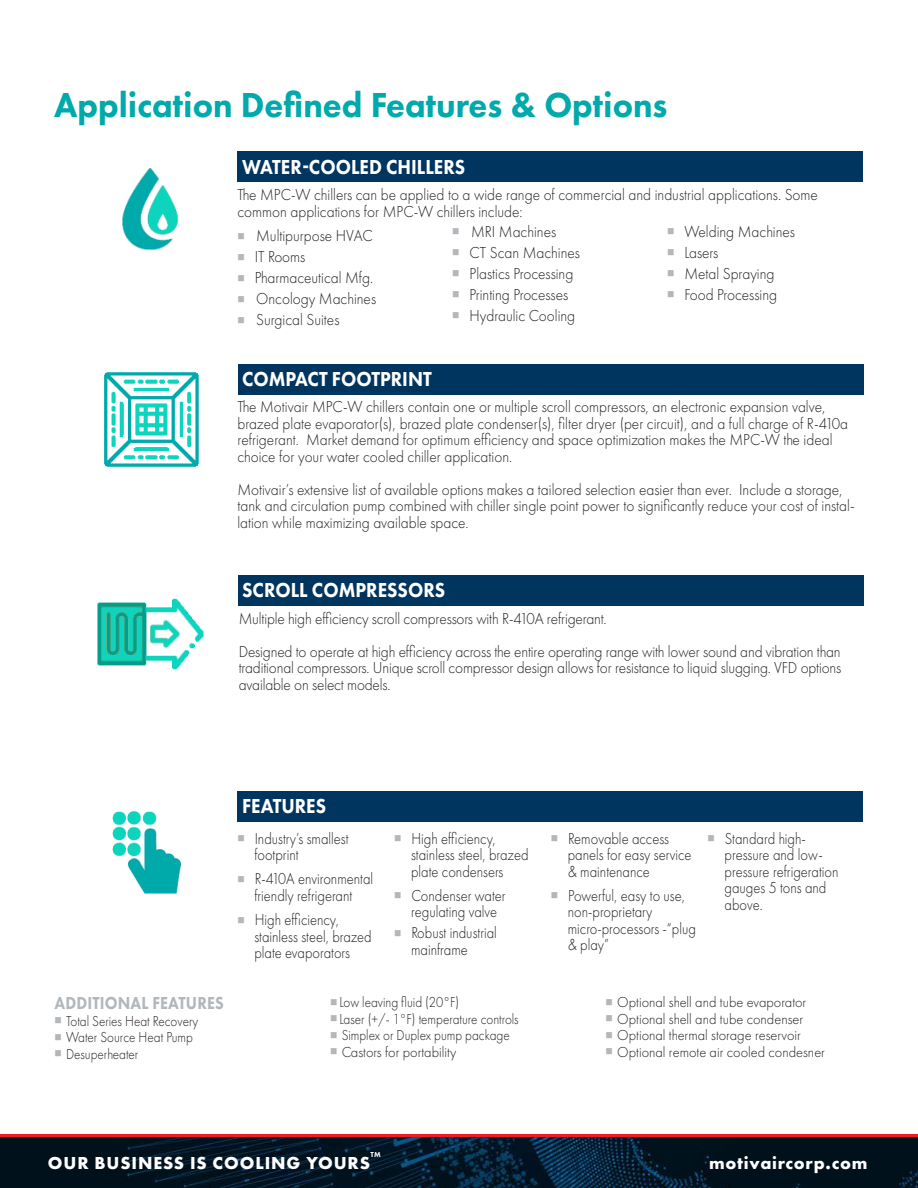
<style>
.page{position:relative;width:918px;height:1188px;background:#fff}
.page>*{position:absolute;margin:0;border:0;box-sizing:border-box;transform-origin:0 0}
.t1{font:800 36px "Futura PT";color:#00a9ab;scale:.96 1}
.t2{font:800 21px "Futura PT";color:#fff;scale:.9 1}
.t3{font:700 18px "Futura PT";letter-spacing:.05em;color:#fff}
.t4{font:800 18px "Futura PT";letter-spacing:.01em;color:#b2b7bb;scale:.88 1}
.t5{font:300 16.5px/16.5px "Futura PT";color:#231f20;scale:.93 1}
.t6{font:300 16.5px/16.5px "Futura PT";color:#231f20;scale:.88 1}
.t7{font:300 15px "Futura PT";color:#231f20;scale:.96 1}
.t8{font:300 15px "Futura PT";color:#231f20;scale:.88 1}
.t9{font:800 7.5px "Futura PT";color:#fff}
.s1{color:#b2b7bb}
</style>
<div class="page">
<div style="left:0;top:1134px;width:918px;height:6px;background:#ee1d23"></div>
<img style="left:0;top:1137px;width:918px;height:51px">
<img style="left:112px;top:811px;width:69px;height:83px">
<img style="left:122px;top:168px;width:56px;height:83px">
<img style="left:104px;top:372px;width:95px;height:95px">
<img style="left:97px;top:598px;width:107px;height:72px">
<div style="left:237px;top:152px;width:626px;height:30px;background:#003560"></div>
<div style="left:239px;top:364px;width:625px;height:31px;background:#003560"></div>
<div style="left:239px;top:575px;width:625px;height:31px;background:#003560"></div>
<div style="left:237px;top:791px;width:626px;height:31px;background:#003560"></div>
<p class="t1" style="left:54px;top:82px;width:641px">Application Defined Features &amp; Options</p>
<p class="t2" style="left:242px;top:154px;width:250px">WATER-COOLED CHILLERS</p>
<p class="t5" style="left:237px;top:187px;width:626px">The MPC-W chillers can be applied to a wide range of commercial and industrial applications. Some common applications for MPC-W chillers include:</p>
<p class="t5" style="left:237px;top:228px;width:147px"><span class="s1">■</span> Multipurpose HVAC</p>
<p class="t5" style="left:237px;top:249px;width:75px"><span class="s1">■</span> IT Rooms</p>
<p class="t5" style="left:237px;top:270px;width:148px"><span class="s1">■</span> Pharmaceutical Mfg.</p>
<p class="t5" style="left:237px;top:291px;width:151px"><span class="s1">■</span> Oncology Machines</p>
<p class="t5" style="left:237px;top:312px;width:111px"><span class="s1">■</span> Surgical Suites</p>
<p class="t5" style="left:452px;top:223px;width:113px"><span class="s1">■</span> MRI Machines</p>
<p class="t5" style="left:452px;top:244px;width:139px"><span class="s1">■</span> CT Scan Machines</p>
<p class="t5" style="left:452px;top:265px;width:132px"><span class="s1">■</span> Plastics Processing</p>
<p class="t5" style="left:452px;top:286px;width:126px"><span class="s1">■</span> Printing Processes</p>
<p class="t5" style="left:452px;top:307px;width:134px"><span class="s1">■</span> Hydraulic Cooling</p>
<p class="t5" style="left:667px;top:223px;width:139px"><span class="s1">■</span> Welding Machines</p>
<p class="t5" style="left:667px;top:244px;width:57px"><span class="s1">■</span> Lasers</p>
<p class="t5" style="left:667px;top:265px;width:117px"><span class="s1">■</span> Metal Spraying</p>
<p class="t5" style="left:667px;top:286px;width:120px"><span class="s1">■</span> Food Processing</p>
<p class="t2" style="left:242px;top:366px;width:212px">COMPACT FOOTPRINT</p>
<p class="t5" style="left:237px;top:398px;width:658px">The Motivair MPC-W chillers contain one or multiple scroll compressors, an electronic expansion valve, brazed plate evaporator(s), brazed plate condenser(s), filter dryer (per circuit), and a full charge of R-410a refrigerant. Market demand for optimum efficiency and space optimization makes the MPC-W the ideal choice for your water cooled chiller application.</p>
<p class="t5" style="left:237px;top:481px;width:665px">Motivair’s extensive list of available options makes a tailored selection easier than ever. Include a storage, tank and circulation pump combined with chiller single point power to significantly reduce your cost of instal&shy;lation while maximizing available space.</p>
<p class="t2" style="left:242px;top:577px;width:227px">SCROLL COMPRESSORS</p>
<p class="t5" style="left:239px;top:610px;width:397px">Multiple high efficiency scroll compressors with R-410A refrigerant.</p>
<p class="t5" style="left:239px;top:643px;width:650px;text-align:justify">Designed to operate at high efficiency across the entire operating range with lower sound and vibration than traditional compressors. Unique scroll compressor design allows for resistance to liquid slugging. VFD options available on select models.</p>
<p class="t4" style="left:54px;top:992px;width:194px">ADDITIONAL FEATURES</p>
<p class="t8" style="left:54px;top:1012px;width:165px"><span class="s1">■</span> Total Series Heat Recovery</p>
<p class="t8" style="left:54px;top:1029px;width:159px"><span class="s1">■</span> Water Source Heat Pump</p>
<p class="t8" style="left:54px;top:1045px;width:97px"><span class="s1">■</span> Desuperheater</p>
<p class="t2" style="left:242px;top:793px;width:95px">FEATURES</p>
<p class="t6" style="left:254px;top:830px;width:109px;text-indent:-17px"><span class="s1">■</span> Industry’s smallest footprint</p>
<p class="t6" style="left:237px;top:871px;width:156px;text-align:center"><span class="s1">■</span> R-410A environmental friendly refrigerant</p>
<p class="t6" style="left:254px;top:912px;width:135px;text-indent:-17px"><span class="s1">■</span> High efficiency, stainless steel, brazed plate evaporators</p>
<p class="t6" style="left:411px;top:830px;width:135px;text-indent:-17px"><span class="s1">■</span> High efficiency, stainless steel, brazed plate condensers</p>
<p class="t6" style="left:394px;top:887px;width:128px;text-align:center"><span class="s1">■</span> Condenser water regulating valve</p>
<p class="t6" style="left:411px;top:925px;width:99px;text-indent:-17px"><span class="s1">■</span> Robust industrial mainframe</p>
<p class="t8" style="left:330px;top:994px;width:148px"><span class="s1">■</span> Low leaving fluid (20°F)</p>
<p class="t8" style="left:330px;top:1010px;width:216px"><span class="s1">■</span> Laser (+/- 1°F) temperature controls</p>
<p class="t8" style="left:330px;top:1027px;width:206px"><span class="s1">■</span> Simplex or Duplex pump package</p>
<p class="t7" style="left:330px;top:1043px;width:133px"><span class="s1">■</span> Castors for portability</p>
<p class="t6" style="left:568px;top:830px;width:142px;text-indent:-17px"><span class="s1">■</span> Removable access panels for easy service &amp; maintenance</p>
<p class="t6" style="left:568px;top:887px;width:147px;text-indent:-17px"><span class="s1">■</span> Powerful, easy to use, non-proprietary micro-processors -“plug &amp; play”</p>
<p class="t6" style="left:725px;top:830px;width:131px;text-indent:-17px"><span class="s1">■</span> Standard high&shy;pressure and low&shy;pressure refrigeration gauges 5 tons and above.</p>
<p class="t7" style="left:606px;top:994px;width:211px"><span class="s1">■</span> Optional shell and tube evaporator</p>
<p class="t7" style="left:606px;top:1010px;width:207px"><span class="s1">■</span> Optional shell and tube condenser</p>
<p class="t7" style="left:606px;top:1027px;width:205px"><span class="s1">■</span> Optional thermal storage reservoir</p>
<p class="t7" style="left:606px;top:1043px;width:230px"><span class="s1">■</span> Optional remote air cooled condesner</p>
<p class="t9" style="left:371px;top:1150px;width:12px">TM</p>
<p class="t3" style="left:48px;top:1151px;width:324px">OUR BUSINESS IS COOLING YOURS</p>
<p class="t3" style="left:709px;top:1151px;width:160px">motivaircorp.com</p>
</div>
